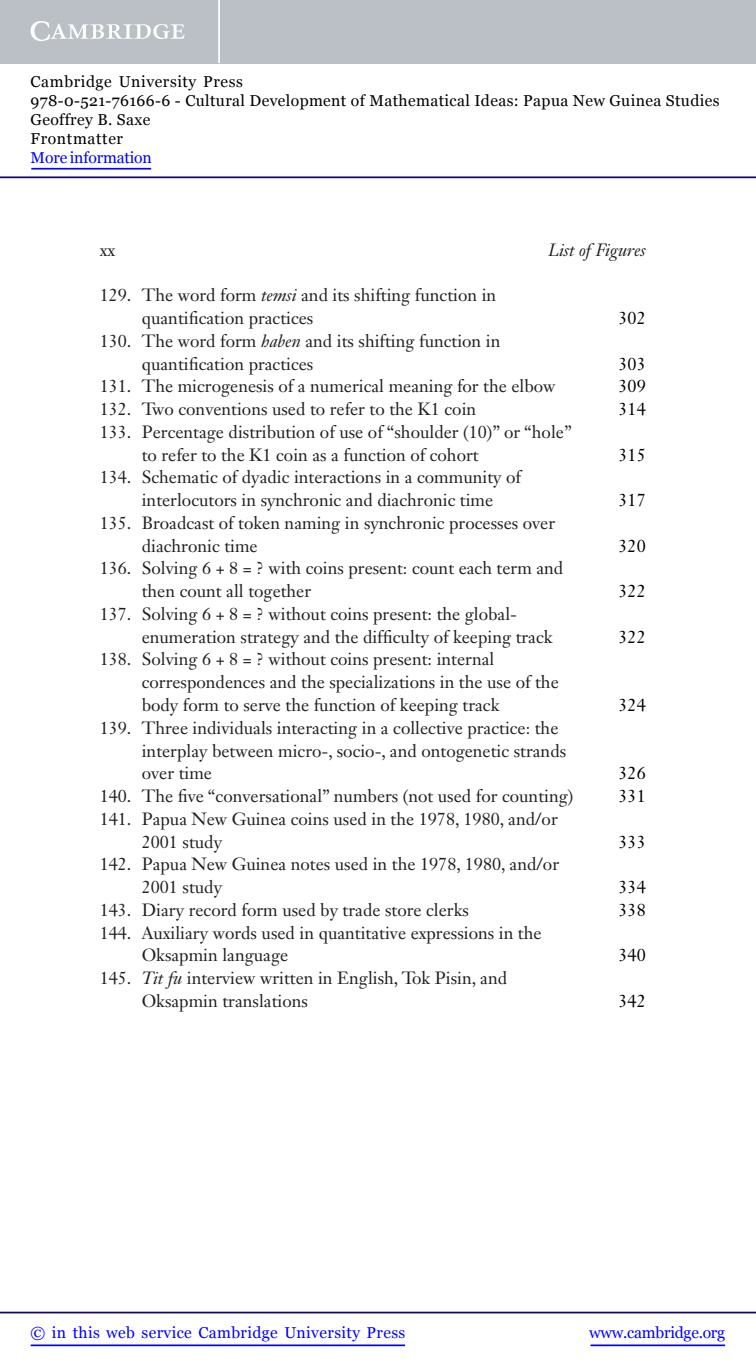
<style>
.page{position:relative;width:756px;height:1371px;background:#fff}
.page>*{position:absolute;margin:0;border:0;box-sizing:border-box;transform-origin:0 0}
.t1{font:17.5px/22.8px "Janson Text LT Std";color:#231f20}
.t2{font:17.5px "Janson Text LT Std";color:#000}
.t3{font:italic 17.5px "Janson Text LT Std";color:#231f20}
.t4{font:15.75px/18.9px "Georgia";letter-spacing:.025em;color:#000}
.t5{font:15.75px "Georgia";letter-spacing:.025em;color:#00f}
.t6{font:15.75px "Georgia";letter-spacing:-.015em;color:#00f}
.t7{font:15.75px "Georgia";letter-spacing:-.01em;color:#00f}
.s1{font-style:italic}
</style>
<div class="page">
<hr style="left:591px;top:1344px;width:134px;height:1px;background:#00f">
<hr style="left:0;top:1311px;width:756px;height:2px;background:#150666">
<hr style="left:31px;top:1344px;width:374px;height:1px;background:#00f">
<div style="left:0;top:0;width:756px;height:63px;background:#bac0c6"></div>
<svg style="left:31px;top:21px;width:154px;height:20px"></svg>
<hr style="left:218px;top:0;width:2px;height:63px;background:#fff">
<hr style="left:0;top:176px;width:756px;height:2px;background:#150666">
<hr style="left:31px;top:168px;width:120px;height:1px;background:#00f">
<p class="t4" style="left:31px;top:72px;width:690px">Cambridge University Press<br>978-0-521-76166-6 - Cultural Development of Mathematical Ideas: Papua New Guinea Studies Geoffrey B. Saxe<br>Frontmatter</p>
<p class="t7" style="left:31px;top:148px;width:123px">More information</p>
<p class="t1" style="left:100px;top:238px;width:17px">xx</p>
<p class="t3" style="left:548px;top:239px;width:99px">List of Figures</p>
<p class="t1" style="left:142px;top:284px;width:356px;text-indent:-42px">129. The word form <span class="s1">temsi</span> and its shifting function in quantification practices</p>
<p class="t2" style="left:619px;top:307px;width:29px">302</p>
<p class="t1" style="left:142px;top:329px;width:360px;text-indent:-42px">130. The word form <span class="s1">haben</span> and its shifting function in quantification practices</p>
<p class="t2" style="left:619px;top:352px;width:29px">303</p>
<p class="t1" style="left:100px;top:375px;width:457px">131. The microgenesis of a numerical meaning for the elbow</p>
<p class="t2" style="left:619px;top:375px;width:29px">309</p>
<p class="t1" style="left:100px;top:397px;width:378px">132. Two conventions used to refer to the K1 coin</p>
<p class="t2" style="left:619px;top:398px;width:29px">314</p>
<p class="t1" style="left:142px;top:420px;width:432px;text-indent:-42px">133. Percentage distribution of use of “shoulder (10)” or “hole” to refer to the K1 coin as a function of cohort</p>
<p class="t2" style="left:619px;top:443px;width:29px">315</p>
<p class="t1" style="left:142px;top:466px;width:381px;text-indent:-42px">134. Schematic of dyadic interactions in a community of interlocutors in synchronic and diachronic time</p>
<p class="t1" style="left:142px;top:511px;width:415px;text-indent:-42px">135. Broadcast of token naming in synchronic processes over diachronic time</p>
<p class="t1" style="left:142px;top:557px;width:423px;text-indent:-42px">136. Solving 6 + 8 = ? with coins present: count each term and then count all together</p>
<p class="t1" style="left:142px;top:602px;width:412px;text-indent:-42px">137. Solving 6 + 8 = ? without coins present: the global&shy;enumeration strategy and the difficulty of keeping track</p>
<p class="t1" style="left:142px;top:648px;width:419px;text-indent:-42px">138. Solving 6 + 8 = ? without coins present: internal correspondences and the specializations in the use of the body form to serve the function of keeping track</p>
<p class="t1" style="left:142px;top:716px;width:426px;text-indent:-42px">139. Three individuals interacting in a collective practice: the interplay between micro-, socio-, and ontogenetic strands over time</p>
<p class="t2" style="left:619px;top:489px;width:29px">317</p>
<p class="t2" style="left:619px;top:534px;width:29px">320</p>
<p class="t2" style="left:619px;top:580px;width:29px">322</p>
<p class="t2" style="left:619px;top:625px;width:29px">322</p>
<p class="t2" style="left:619px;top:693px;width:29px">324</p>
<p class="t2" style="left:619px;top:762px;width:29px">326</p>
<p class="t1" style="left:100px;top:784px;width:475px">140. The five “conversational” numbers (not used for counting)</p>
<p class="t2" style="left:619px;top:784px;width:29px">331</p>
<p class="t1" style="left:142px;top:807px;width:418px;text-indent:-42px">141. Papua New Guinea coins used in the 1978, 1980, and/or<br>2001 study</p>
<p class="t2" style="left:619px;top:830px;width:29px">333</p>
<p class="t1" style="left:142px;top:852px;width:419px;text-indent:-42px">142. Papua New Guinea notes used in the 1978, 1980, and/or<br>2001 study</p>
<p class="t2" style="left:619px;top:875px;width:29px">334</p>
<p class="t1" style="left:100px;top:898px;width:371px">143. Diary record form used by trade store clerks</p>
<p class="t2" style="left:619px;top:898px;width:29px">338</p>
<p class="t1" style="left:142px;top:921px;width:401px;text-indent:-42px">144. Auxiliary words used in quantitative expressions in the<br>Oksapmin language</p>
<p class="t2" style="left:619px;top:944px;width:29px">340</p>
<p class="t1" style="left:142px;top:966px;width:367px;text-indent:-42px">145. <span class="s1">Tit fu</span> interview written in English, Tok Pisin, and<br>Oksapmin translations</p>
<p class="t2" style="left:619px;top:989px;width:29px">342</p>
<p class="t5" style="left:31px;top:1323px;width:376px">© in this web service Cambridge University Press</p>
<p class="t6" style="left:589px;top:1323px;width:137px">www.cambridge.org</p>
</div>
